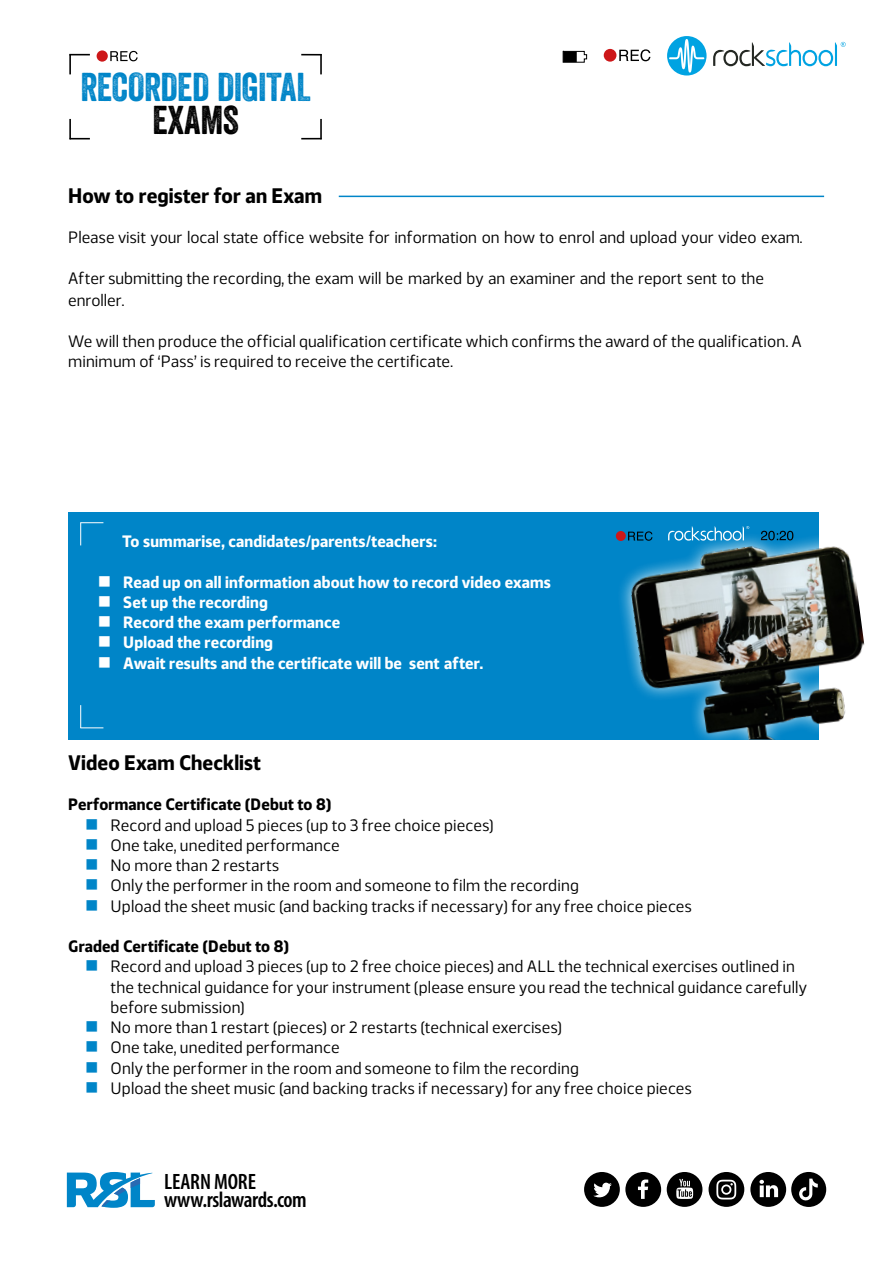
<style>
.page{position:relative;width:893px;height:1263px;background:#fff}
.page>*{position:absolute;margin:0;border:0;box-sizing:border-box;transform-origin:0 0}
.t1{font:39px "Veneer";letter-spacing:-.01em;color:#0085c8}
.t2{font:39px "Veneer";color:#000}
.t3{font:600 condensed 22.35px/18.3px "Myriad Pro";letter-spacing:-.01em;color:#000}
.t4{font:700 21px "Webnar";letter-spacing:.005em;color:#000}
.t5{font:16.5px/20.2px "Webnar";letter-spacing:.005em;color:#000}
.t6{font:700 16.5px/20.2px "Webnar";letter-spacing:.01em;color:#fff}
.t7{font:700 16.5px "Webnar";letter-spacing:.01em;color:#000}
</style>
<div class="page">
<svg style="left:67px;top:1172px;width:88px;height:36px"></svg>
<svg style="left:709px;top:1172px;width:35px;height:35px"></svg>
<svg style="left:750px;top:1172px;width:76px;height:35px"></svg>
<svg style="left:584px;top:1172px;width:77px;height:35px"></svg>
<svg style="left:667px;top:1172px;width:35px;height:35px"></svg>
<div style="left:68px;top:512px;width:751px;height:227px;background:#0085c8"></div>
<svg style="left:80px;top:705px;width:23px;height:23px"></svg>
<svg style="left:80px;top:522px;width:23px;height:23px"></svg>
<svg style="left:610px;top:526px;width:209px;height:214px"></svg>
<img style="left:627px;top:533px;width:238px;height:206px">
<hr style="left:339px;top:196px;width:485px;height:1px;background:#0085c8">
<svg style="left:562px;top:50px;width:26px;height:13px"></svg>
<div style="left:604px;top:49px;width:12px;height:13px;background:#cd1719;border-radius:50%"></div>
<svg style="left:619px;top:49px;width:31px;height:12px"></svg>
<svg style="left:667px;top:36px;width:39px;height:40px"></svg>
<svg style="left:713px;top:42px;width:133px;height:24px"></svg>
<hr style="left:320px;top:54px;width:2px;height:20px;background:#000">
<hr style="left:301px;top:54px;width:21px;height:2px;background:#000">
<hr style="left:69px;top:54px;width:2px;height:20px;background:#000">
<svg style="left:69px;top:54px;width:21px;height:1px"></svg>
<div style="left:97px;top:50px;width:11px;height:12px;background:#cd1719;border-radius:50%"></div>
<svg style="left:110px;top:51px;width:28px;height:10px"></svg>
<hr style="left:69px;top:119px;width:2px;height:20px;background:#000">
<svg style="left:71px;top:138px;width:19px;height:1px"></svg>
<hr style="left:320px;top:119px;width:2px;height:20px;background:#000">
<svg style="left:301px;top:138px;width:21px;height:1px"></svg>
<h1 class="t1" style="left:80px;top:63px;width:232px">RECORDED DIGITAL</h1>
<h1 class="t2" style="left:152px;top:96px;width:88px">EXAMS</h1>
<p class="t4" style="left:68px;top:179px;width:255px">How to register for an Exam</p>
<p class="t5" style="left:68px;top:226px;width:736px">Please visit your local state office website for information on how to enrol and upload your video exam.</p>
<p class="t5" style="left:68px;top:266px;width:698px;line-height:22.4px">After submitting the recording, the exam will be marked by an examiner and the report sent to the enroller.</p>
<p class="t5" style="left:68px;top:329px;width:735px">We will then produce the official qualification certificate which confirms the award of the qualification. A minimum of ‘Pass’ is required to receive the certificate.</p>
<p class="t6" style="left:122px;top:530px;width:316px">To summarise, candidates/parents/teachers:</p>
<p class="t6" style="left:123px;top:571px;width:429px">Read up on all information about how to record video exams Set up the recording<br>Record the exam performance<br>Upload the recording<br>Await results and the certificate will be sent after.</p>
<p class="t4" style="left:68px;top:746px;width:194px">Video Exam Checklist</p>
<p class="t7" style="left:68px;top:792px;width:265px">Performance Certificate (Debut to 8)</p>
<p class="t5" style="left:111px;top:813px;width:583px">Record and upload 5 pieces (up to 3 free choice pieces)<br>One take, unedited performance<br>No more than 2 restarts<br>Only the performer in the room and someone to film the recording<br>Upload the sheet music (and backing tracks if necessary) for any free choice pieces</p>
<p class="t7" style="left:68px;top:933px;width:223px">Graded Certificate (Debut to 8)</p>
<p class="t5" style="left:111px;top:955px;width:698px">Record and upload 3 pieces (up to 2 free choice pieces) and ALL the technical exercises outlined in the technical guidance for your instrument (please ensure you read the technical guidance carefully before submission)<br>No more than 1 restart (pieces) or 2 restarts (technical exercises)<br>One take, unedited performance<br>Only the performer in the room and someone to film the recording<br>Upload the sheet music (and backing tracks if necessary) for any free choice pieces</p>
<h2 class="t3" style="left:164px;top:1172px;width:144px">LEARN MORE www.rslawards.com</h2>
</div>
